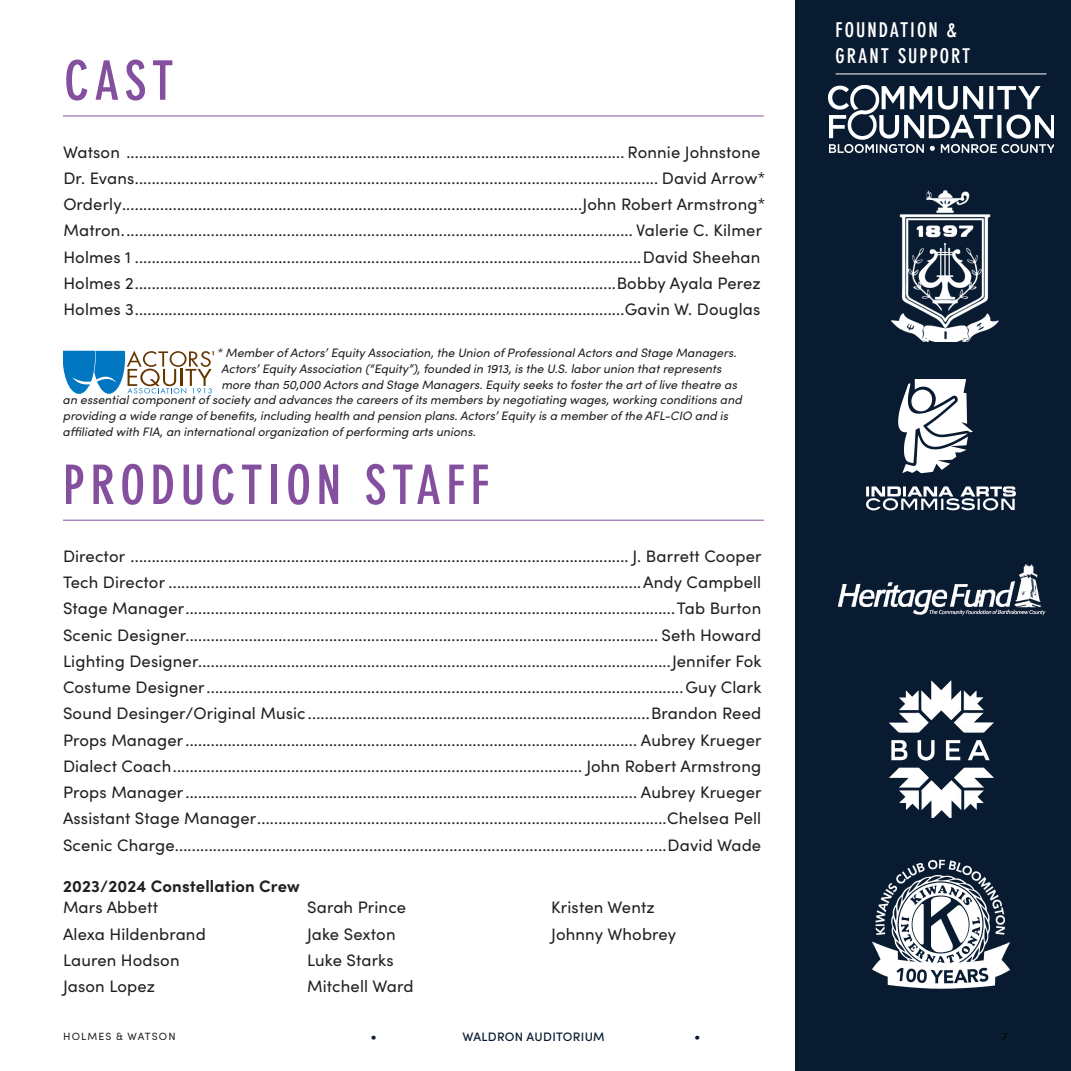
<style>
.page{position:relative;width:1071px;height:1071px;background:#fff}
.page>*{position:absolute;margin:0;border:0;box-sizing:border-box;transform-origin:0 0}
.MAIN_TITLE{font:700 condensed 53.55px "DIN Neuzeit Grotesk Pro";letter-spacing:.1em;color:#854f9f}
.SIDEBAR_TITLE{font:700 condensed 20.12px/26.2px "DIN Neuzeit Grotesk Pro";letter-spacing:.1em;color:#fff}
.Cast_Listings{font:16.62px/26.2px "Sofia Pro";letter-spacing:.01em;color:#231f20}
.Show_Credits_-_3_Columns{font:16.62px "Sofia Pro";letter-spacing:.01em;color:#231f20}
.Cast_Listings-2{font:700 16.62px "Sofia Pro";letter-spacing:.01em;color:#231f20}
.t1{font:14px "Sofia Pro";color:#081b31}
.Union_Note{font:italic 12.25px "Sofia Pro";color:#231f20}
.t2{font:500 12.25px "Sofia Pro";letter-spacing:.025em;color:#081b31}
.t3{font:10.5px "Sofia Pro";letter-spacing:.11em;color:#231f20}
.t4{font:10.5px "Sofia Pro";color:#040503}
</style>
<div class="page">
<div style="left:795px;top:0;width:276px;height:1071px;background:#081b31"></div>
<hr style="left:836px;top:74px;width:210px;height:1px;background:#fff">
<hr style="left:63px;top:116px;width:701px;height:1px;background:#854f9f">
<img style="left:889px;top:680px;width:104px;height:137px">
<img style="left:829px;top:85px;width:225px;height:67px">
<img style="left:892px;top:191px;width:106px;height:151px">
<img style="left:867px;top:380px;width:148px;height:131px">
<img style="left:873px;top:859px;width:136px;height:131px">
<img style="left:837px;top:564px;width:209px;height:52px">
<svg style="left:63px;top:351px;width:151px;height:43px"></svg>
<hr style="left:63px;top:520px;width:701px;height:1px;background:#854f9f">
<p class="MAIN_TITLE" style="left:64px;top:50px;width:111px">CAST</p>
<p class="Cast_Listings" style="left:63px;top:138px;width:704px">Watson ...................................................................................................................... Ronnie Johnstone<br>Dr. Evans............................................................................................................................ David Arrow*</p>
<p class="Cast_Listings" style="left:63px;top:190px;width:704px">Orderly.............................................................................................................John Robert Armstrong*</p>
<p class="Cast_Listings" style="left:63px;top:216px;width:700px">Matron......................................................................................................................... Valerie C. Kilmer</p>
<p class="Cast_Listings" style="left:63px;top:243px;width:699px">Holmes 1 ........................................................................................................................David Sheehan<br>Holmes 2..................................................................................................................Bobby Ayala Perez</p>
<p class="Cast_Listings" style="left:64px;top:295px;width:698px">Holmes 3....................................................................................................................Gavin W. Douglas</p>
<p class="Union_Note" style="left:217px;top:344px;width:521px">* Member of Actors’ Equity Association, the Union of Professional Actors and Stage Managers.</p>
<p class="Union_Note" style="left:221px;top:360px;width:502px">Actors’ Equity Association (“Equity”), founded in 1913, is the U.S. labor union that represents</p>
<p class="Union_Note" style="left:221px;top:375px;width:517px">more than 50,000 Actors and Stage Managers. Equity seeks to foster the art of live theatre as</p>
<p class="Union_Note" style="left:63px;top:391px;width:681px">an essential component of society and advances the careers of its members by negotiating wages, working conditions and</p>
<p class="Union_Note" style="left:63px;top:407px;width:667px">providing a wide range of benefits, including health and pension plans. Actors’ Equity is a member of the AFL-CIO and is</p>
<p class="Union_Note" style="left:63px;top:423px;width:415px">affiliated with FIA, an international organization of performing arts unions.</p>
<p class="MAIN_TITLE" style="left:63px;top:454px;width:428px">PRODUCTION STAFF</p>
<p class="Cast_Listings" style="left:63px;top:542px;width:700px">Director ...................................................................................................................... J. Barrett Cooper</p>
<p class="Cast_Listings" style="left:63px;top:568px;width:700px">Tech Director ................................................................................................................Andy Campbell</p>
<p class="Cast_Listings" style="left:63px;top:594px;width:700px">Stage Manager....................................................................................................................Tab Burton</p>
<p class="Cast_Listings" style="left:63px;top:621px;width:700px">Scenic Designer................................................................................................................ Seth Howard</p>
<p class="Cast_Listings" style="left:63px;top:647px;width:700px">Lighting Designer................................................................................................................Jennifer Fok</p>
<p class="Cast_Listings" style="left:63px;top:673px;width:700px">Costume Designer.................................................................................................................Guy Clark</p>
<p class="Cast_Listings" style="left:63px;top:699px;width:700px">Sound Desinger/Original Music .................................................................................Brandon Reed</p>
<p class="Cast_Listings" style="left:63px;top:726px;width:700px">Props Manager........................................................................................................... Aubrey Krueger</p>
<p class="Cast_Listings" style="left:63px;top:752px;width:700px">Dialect Coach................................................................................................. John Robert Armstrong</p>
<p class="Cast_Listings" style="left:63px;top:778px;width:700px">Props Manager........................................................................................................... Aubrey Krueger</p>
<p class="Cast_Listings" style="left:63px;top:804px;width:700px">Assistant Stage Manager.................................................................................................Chelsea Pell</p>
<p class="Cast_Listings" style="left:63px;top:831px;width:700px">Scenic Charge............................................................................................................... .....David Wade</p>
<p class="Cast_Listings-2" style="left:63px;top:874px;width:238px">2023/2024 Constellation Crew</p>
<p class="Show_Credits_-_3_Columns" style="left:63px;top:896px;width:97px">Mars Abbett</p>
<p class="Show_Credits_-_3_Columns" style="left:63px;top:922px;width:144px">Alexa Hildenbrand</p>
<p class="Show_Credits_-_3_Columns" style="left:63px;top:948px;width:118px">Lauren Hodson</p>
<p class="Show_Credits_-_3_Columns" style="left:63px;top:974px;width:94px">Jason Lopez</p>
<p class="Show_Credits_-_3_Columns" style="left:307px;top:896px;width:100px">Sarah Prince</p>
<p class="Show_Credits_-_3_Columns" style="left:307px;top:922px;width:90px">Jake Sexton</p>
<p class="Show_Credits_-_3_Columns" style="left:307px;top:948px;width:88px">Luke Starks</p>
<p class="Show_Credits_-_3_Columns" style="left:307px;top:974px;width:108px">Mitchell Ward</p>
<p class="Show_Credits_-_3_Columns" style="left:551px;top:896px;width:105px">Kristen Wentz</p>
<p class="Show_Credits_-_3_Columns" style="left:551px;top:922px;width:127px">Johnny Whobrey</p>
<p class="SIDEBAR_TITLE" style="left:836px;top:17px;width:136px">FOUNDATION &amp;<br>GRANT SUPPORT</p>
<p class="t3" style="left:63px;top:1028px;width:114px">HOLMES &amp; WATSON</p>
<p class="t1" style="left:371px;top:1026px;width:8px">•</p>
<p class="t2" style="left:463px;top:1028px;width:144px">WALDRON AUDITORIUM</p>
<p class="t1" style="left:694px;top:1026px;width:8px">•</p>
<p class="t4" style="left:1003px;top:1028px;width:7px">7</p>
</div>
